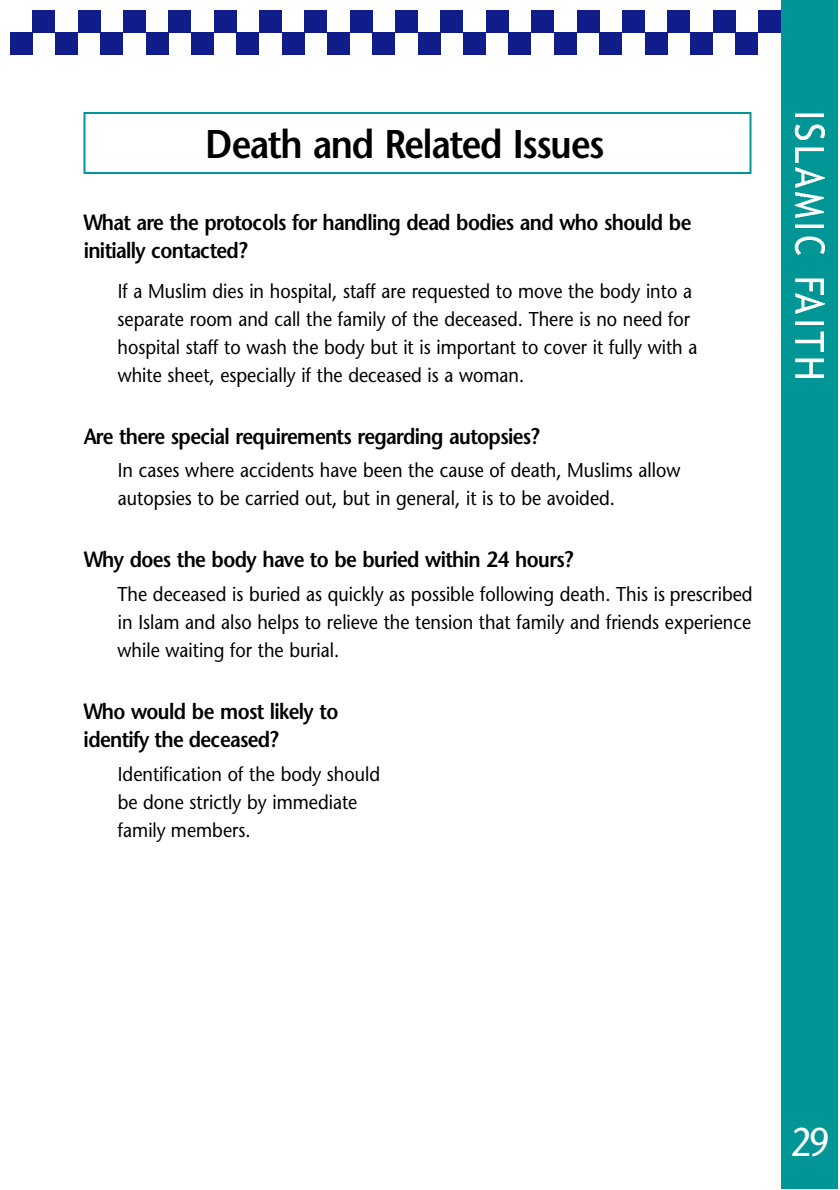
<style>
.page{position:relative;width:840px;height:1190px;background:#fff}
.page>*{position:absolute;margin:0;border:0;box-sizing:border-box;transform-origin:0 0}
.t1{font:600 40px "Stone Sans";color:#000;scale:.9 1}
.t2{font:40px "Stone Sans";color:#fff;scale:.9 1}
.t3{font:600 22px/28px "Stone Sans";color:#000;scale:.9 1}
.t4{font:20px/28px "Stone Sans";color:#000;scale:.9 1}
</style>
<div class="page">
<div style="left:781px;top:0;width:57px;height:1189px;background:#009696"></div>
<div style="left:32px;top:10px;width:23px;height:22px;background:#101c89"></div>
<div style="left:78px;top:10px;width:22px;height:22px;background:#101c89"></div>
<div style="left:123px;top:10px;width:23px;height:22px;background:#101c89"></div>
<div style="left:168px;top:10px;width:24px;height:22px;background:#101c89"></div>
<div style="left:214px;top:10px;width:22px;height:22px;background:#101c89"></div>
<div style="left:260px;top:10px;width:22px;height:22px;background:#101c89"></div>
<div style="left:55px;top:32px;width:23px;height:23px;background:#101c89"></div>
<div style="left:10px;top:32px;width:22px;height:23px;background:#101c89"></div>
<div style="left:100px;top:32px;width:23px;height:23px;background:#101c89"></div>
<div style="left:146px;top:32px;width:22px;height:23px;background:#101c89"></div>
<div style="left:192px;top:32px;width:22px;height:23px;background:#101c89"></div>
<div style="left:236px;top:32px;width:24px;height:23px;background:#101c89"></div>
<div style="left:282px;top:32px;width:22px;height:23px;background:#101c89"></div>
<div style="left:304px;top:10px;width:24px;height:22px;background:#101c89"></div>
<div style="left:328px;top:32px;width:22px;height:23px;background:#101c89"></div>
<div style="left:350px;top:10px;width:22px;height:22px;background:#101c89"></div>
<div style="left:372px;top:32px;width:24px;height:23px;background:#101c89"></div>
<div style="left:396px;top:10px;width:22px;height:22px;background:#101c89"></div>
<div style="left:418px;top:32px;width:22px;height:23px;background:#101c89"></div>
<div style="left:440px;top:10px;width:24px;height:22px;background:#101c89"></div>
<div style="left:464px;top:32px;width:22px;height:23px;background:#101c89"></div>
<div style="left:486px;top:10px;width:22px;height:22px;background:#101c89"></div>
<div style="left:508px;top:32px;width:24px;height:23px;background:#101c89"></div>
<div style="left:532px;top:10px;width:22px;height:22px;background:#101c89"></div>
<div style="left:554px;top:32px;width:23px;height:23px;background:#101c89"></div>
<div style="left:577px;top:10px;width:23px;height:22px;background:#101c89"></div>
<div style="left:600px;top:32px;width:22px;height:23px;background:#101c89"></div>
<div style="left:622px;top:10px;width:23px;height:22px;background:#101c89"></div>
<div style="left:645px;top:32px;width:23px;height:23px;background:#101c89"></div>
<div style="left:668px;top:10px;width:22px;height:22px;background:#101c89"></div>
<div style="left:690px;top:32px;width:23px;height:23px;background:#101c89"></div>
<div style="left:713px;top:10px;width:23px;height:22px;background:#101c89"></div>
<div style="left:736px;top:32px;width:22px;height:23px;background:#101c89"></div>
<div style="left:758px;top:10px;width:23px;height:22px;background:#101c89"></div>
<img style="left:795px;top:113px;width:29px;height:4px">
<img style="left:794px;top:124px;width:30px;height:16px">
<img style="left:795px;top:147px;width:29px;height:15px">
<img style="left:795px;top:167px;width:29px;height:21px">
<img style="left:794px;top:192px;width:30px;height:26px">
<img style="left:795px;top:224px;width:29px;height:4px">
<img style="left:794px;top:236px;width:30px;height:19px">
<img style="left:795px;top:278px;width:29px;height:36px">
<img style="left:795px;top:321px;width:29px;height:4px">
<img style="left:795px;top:332px;width:29px;height:20px">
<img style="left:795px;top:358px;width:29px;height:20px">
<div style="left:84px;top:112px;width:668px;height:62px;border:2px solid #009696"></div>
<h1 class="t1" style="left:205px;top:128px;width:444px">Death and Related Issues</h1>
<p class="t3" style="left:84px;top:211px;width:676px">What are the protocols for handling dead bodies and who should be initially contacted?</p>
<p class="t4" style="left:118px;top:279px;width:646px">If a Muslim dies in hospital, staff are requested to move the body into a separate room and call the family of the deceased. There is no need for hospital staff to wash the body but it is important to cover it fully with a white sheet, especially if the deceased is a woman.</p>
<p class="t3" style="left:84px;top:424px;width:508px">Are there special requirements regarding autopsies?</p>
<p class="t4" style="left:118px;top:458px;width:627px">In cases where accidents have been the cause of death, Muslims allow autopsies to be carried out, but in general, it is to be avoided.</p>
<p class="t3" style="left:84px;top:548px;width:545px">Why does the body have to be buried within 24 hours?</p>
<p class="t4" style="left:118px;top:582px;width:707px;text-align:justify">The deceased is buried as quickly as possible following death. This is prescribed in Islam and also helps to relieve the tension that family and friends experience while waiting for the burial.</p>
<p class="t3" style="left:84px;top:700px;width:284px">Who would be most likely to identify the deceased?</p>
<p class="t4" style="left:118px;top:762px;width:293px">Identification of the body should be done strictly by immediate family members.</p>
<h1 class="t2" style="left:791px;top:1127px;width:45px">29</h1>
</div>
